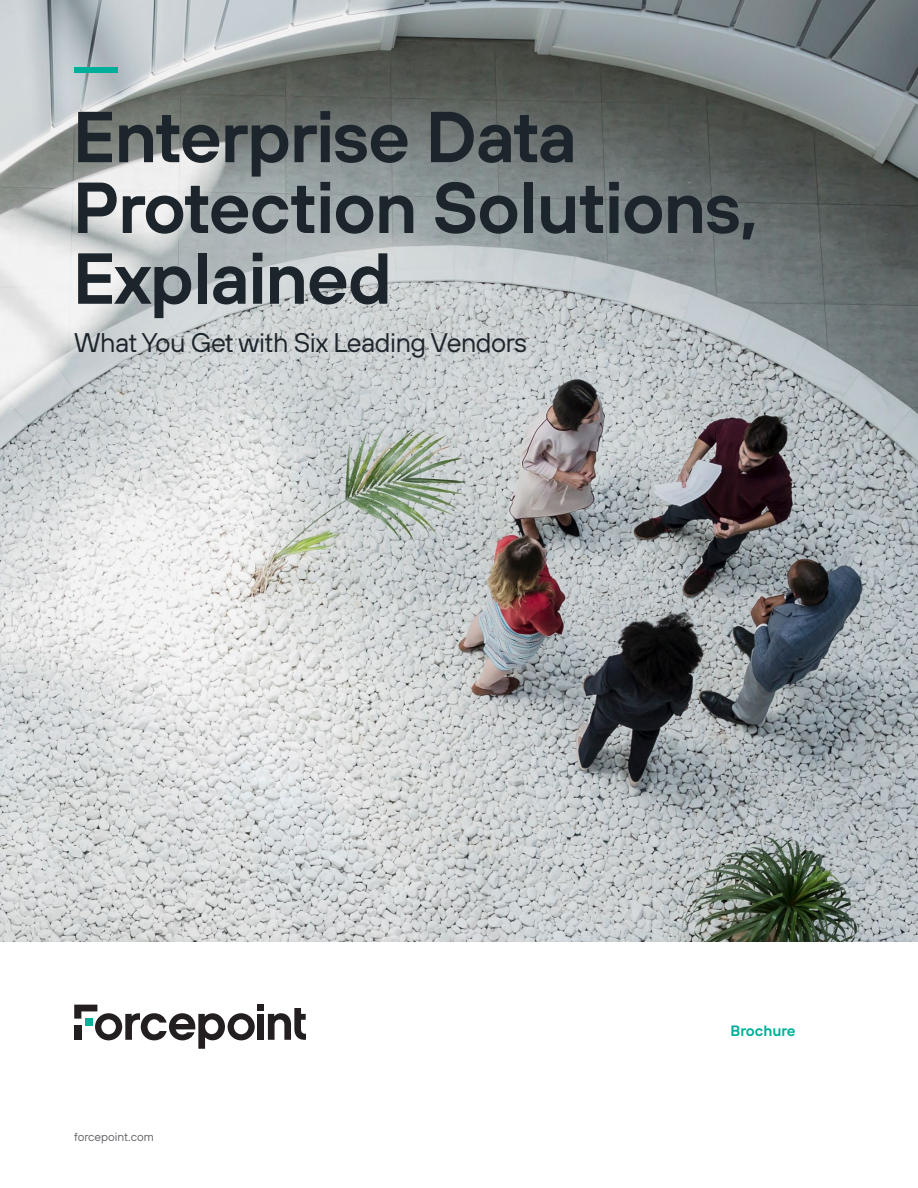
<style>
.page{position:relative;width:918px;height:1188px;background:#fff}
.page>*{position:absolute;margin:0;border:0;box-sizing:border-box;transform-origin:0 0}
.t1{font:600 72px/70.8px "FP Sans";letter-spacing:-.02em;color:#1d252c}
.t2{font:27px "FP Sans";letter-spacing:-.02em;color:#1d252c}
.t3{font:600 15px "FP Sans";color:#00af9a}
.t4{font:12px "FP Sans";color:#636569}
</style>
<div class="page">
<img style="left:0;top:0;width:918px;height:942px">
<div style="left:74px;top:68px;width:43px;height:5px;background:#00af9a"></div>
<div style="left:257px;top:1005px;width:7px;height:6px;background:#231f20"></div>
<div style="left:257px;top:1014px;width:7px;height:26px;background:#231f20"></div>
<svg style="left:268px;top:1008px;width:38px;height:32px"></svg>
<svg style="left:74px;top:1005px;width:181px;height:44px"></svg>
<p class="t1" style="left:73px;top:99px;width:687px">Enterprise Data<br>Protection Solutions,<br>Explained</p>
<p class="t2" style="left:74px;top:326px;width:454px">What You Get with Six Leading Vendors</p>
<p class="t4" style="left:74px;top:1129px;width:81px">forcepoint.com</p>
<p class="t3" style="left:730px;top:1021px;width:67px">Brochure</p>
</div>
